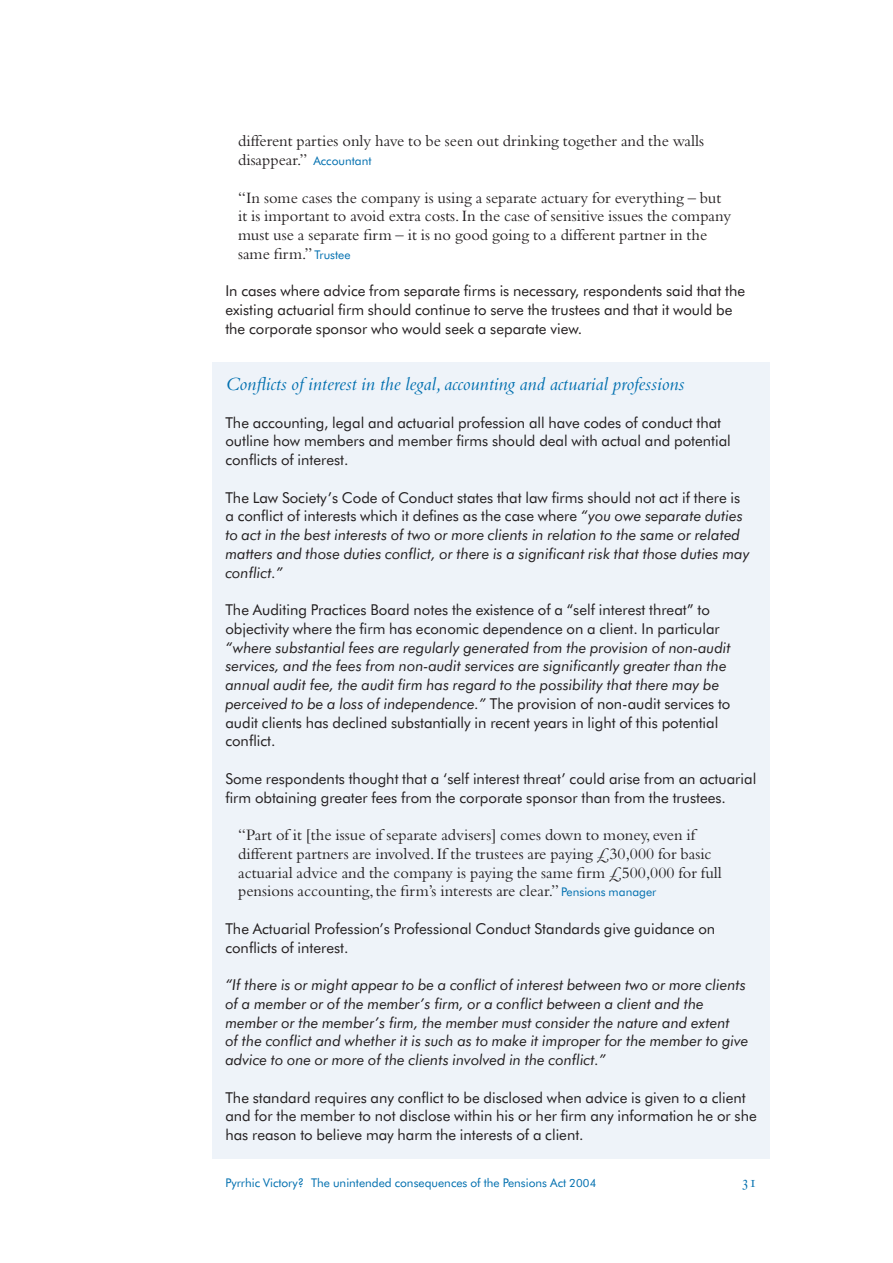
<style>
.page{position:relative;width:893px;height:1263px;background:#fff}
.page>*{position:absolute;margin:0;border:0;box-sizing:border-box;transform-origin:0 0}
.t1{font:italic 19.5px "Bembo";color:#006faf}
.t2{font:16.5px/18.8px "Bembo";color:#231f20}
.t3{font:italic 15px/18.8px "Futura BT";color:#231f20}
.t4{font:15px/18.8px "Futura BT";color:#231f20}
.t5{font:12px "Futura BT";color:#006faf}
.s1{font-family:"Futura BT";font-size:12px;color:#006faf}
.s2{font-style:normal}
.s3{font-size:11.25px}
</style>
<div class="page">
<div style="left:213px;top:362px;width:557px;height:797px;background:#eef3f9"></div>
<p class="t2" style="left:238px;top:133px;width:467px">different parties only have to be seen out drinking together and the walls disappear.” <span class="s1">Accountant</span></p>
<p class="t2" style="left:238px;top:190px;width:494px">“In some cases the company is using a separate actuary for everything – but it is important to avoid extra costs.In the case of sensitive issues the company must use a separate firm – it is no good going to a different partner in the same firm.” <span class="s1">Trustee</span></p>
<p class="t4" style="left:225px;top:283px;width:521px">In cases where advice from separate firms is necessary, respondents said that the existing actuarial firm should continue to serve the trustees and that it would be the corporate sponsor who would seek a separate view.</p>
<h1 class="t1" style="left:225px;top:377px;width:461px">Conflicts of interest in the legal,accounting and actuarial professions</h1>
<p class="t4" style="left:225px;top:414px;width:507px">The accounting, legal and actuarial profession all have codes of conduct that outline how members and member firms should deal with actual and potential conflicts of interest.</p>
<p class="t3" style="left:225px;top:489px;width:526px"><span class="s2">The Law Society’s Code of Conduct states that law firms should not act if there is a conflict of interests which it defines as the case where</span> “you owe separate duties to act in the best interests of two or more clients in relation to the same or related matters and those duties conflict, or there is a significant risk that those duties may conflict.”</p>
<p class="t4" style="left:225px;top:602px;width:496px">The Auditing Practices Board notes the existence of a “self interest threat” to objectivity where the firm has economic dependence on a client. In particular</p>
<p class="t3" style="left:225px;top:639px;width:507px">“where substantial fees are regularly generated from the provision of non-audit services, and the fees from non-audit services are significantly greater than the annual audit fee, the audit firm has regard to the possibility that there may be perceived to be a loss of independence.” <span class="s2">The provision of non-audit services to audit clients has declined substantially in recent years in light of this potential conflict.</span></p>
<p class="t4" style="left:225px;top:770px;width:532px">Some respondents thought that a ‘self interest threat’ could arise from an actuarial firm obtaining greater fees from the corporate sponsor than from the trustees.</p>
<p class="t2" style="left:238px;top:827px;width:485px">“Part of it [the issue of separate advisers] comes down to money,even if different partners are involved.If the trustees are paying £30,000 for basic actuarial advice and the company is paying the same firm £500,000 for full pensions accounting,the firm’s interests are clear.” <span class="s1">Pensions manager</span></p>
<p class="t4" style="left:225px;top:920px;width:491px">The Actuarial Profession’s Professional Conduct Standards give guidance on conflicts of interest.</p>
<p class="t3" style="left:225px;top:977px;width:525px">“If there is or might appear to be a conflict of interest between two or more clients of a member or of the member’s firm, or a conflict between a client and the member or the member’s firm, the member must consider the nature and extent<br>of the conflict and whether it is such as to make it improper for the member to give advice to one or more of the clients involved in the conflict.”</p>
<p class="t4" style="left:225px;top:1089px;width:533px">The standard requires any conflict to be disclosed when advice is given to a client and for the member to not disclose within his or her firm any information he or she has reason to believe may harm the interests of a client.</p>
<p class="t5" style="left:225px;top:1178px;width:373px">Pyrrhic Victory? The unintended consequences of the Pensions Act <span class="s3">2004</span></p>
</div>
